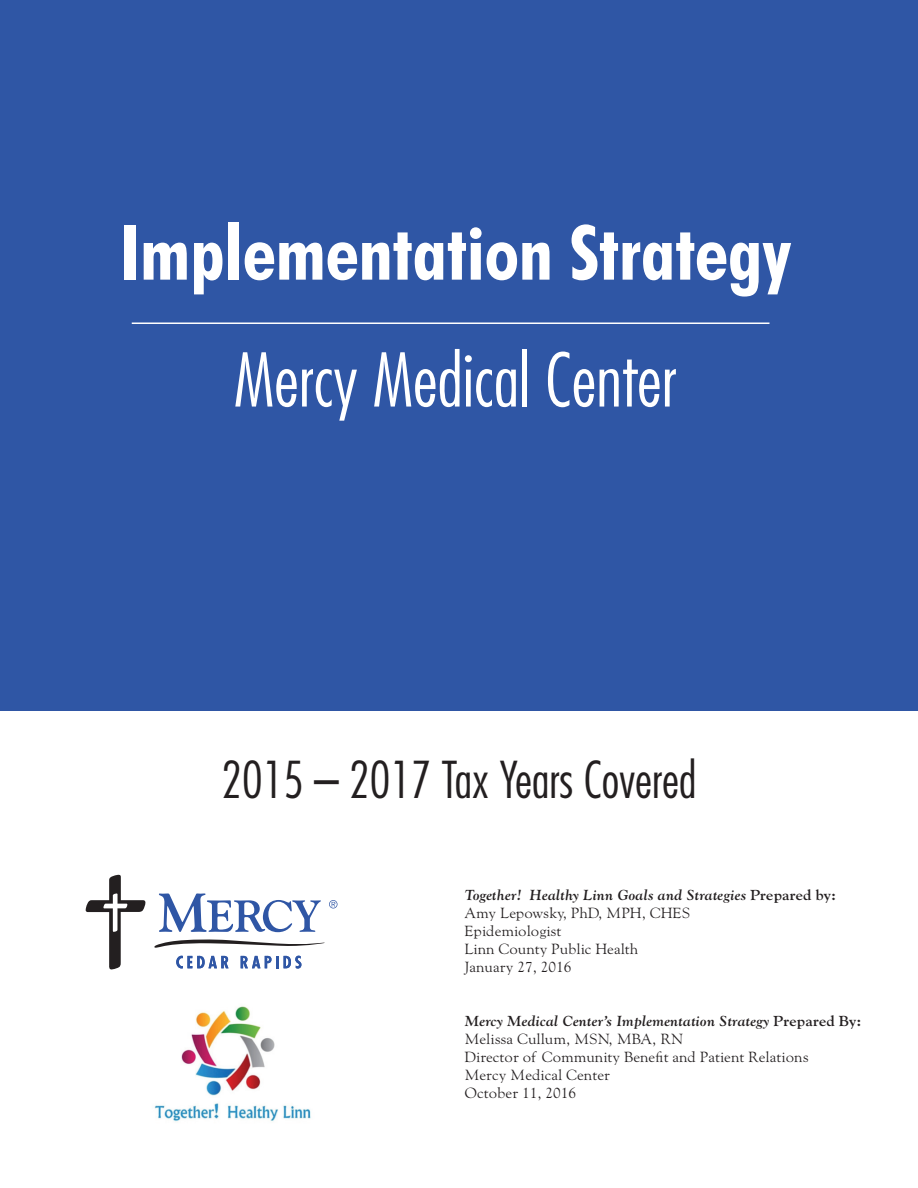
<style>
.page{position:relative;width:918px;height:1188px;background:#fff}
.page>*{position:absolute;margin:0;border:0;box-sizing:border-box;transform-origin:0 0}
.t1{font:700 condensed 76.5px "Futura BT";color:#fff}
.t2{font:300 condensed 72px "Futura Std";color:#fff}
.t3{font:300 condensed 49.5px "Futura";color:#231f20}
.t4{font:15px/18px "Goudy Old Style";color:#231f20}
.t5{font:italic 700 15px "Goudy";color:#231f20}
.s1{font-style:normal}
</style>
<div class="page">
<div style="left:0;top:0;width:918px;height:711px;background:#2f56a5"></div>
<hr style="left:132px;top:322px;width:638px;height:2px;background:#fff">
<img style="left:154px;top:1006px;width:157px;height:116px">
<svg style="left:86px;top:875px;width:60px;height:94px"></svg>
<svg style="left:159px;top:893px;width:162px;height:39px"></svg>
<svg style="left:154px;top:939px;width:171px;height:9px"></svg>
<svg style="left:329px;top:900px;width:9px;height:8px"></svg>
<svg style="left:176px;top:955px;width:53px;height:13px"></svg>
<svg style="left:241px;top:955px;width:60px;height:14px"></svg>
<h1 class="t1" style="left:119px;top:206px;width:673px">Implementation Strategy</h1>
<h2 class="t2" style="left:234px;top:337px;width:444px">Mercy Medical Center</h2>
<h3 class="t3" style="left:222px;top:748px;width:476px">2015 – 2017 Tax Years Covered</h3>
<p class="t5" style="left:464px;top:886px;width:373px">Together! Healthy Linn Goals and Strategies <span class="s1">Prepared by:</span></p>
<p class="t4" style="left:464px;top:904px;width:227px">Amy Lepowsky, PhD, MPH, CHES<br>Epidemiologist<br>Linn County Public Health<br>January 27, 2016</p>
<p class="t5" style="left:464px;top:1012px;width:399px">Mercy Medical Center’s Implementation Strategy <span class="s1">Prepared By:</span></p>
<p class="t4" style="left:464px;top:1030px;width:346px">Melissa Cullum, MSN, MBA, RN<br>Director of Community Benefit and Patient Relations<br>Mercy Medical Center<br>October 11, 2016</p>
</div>
